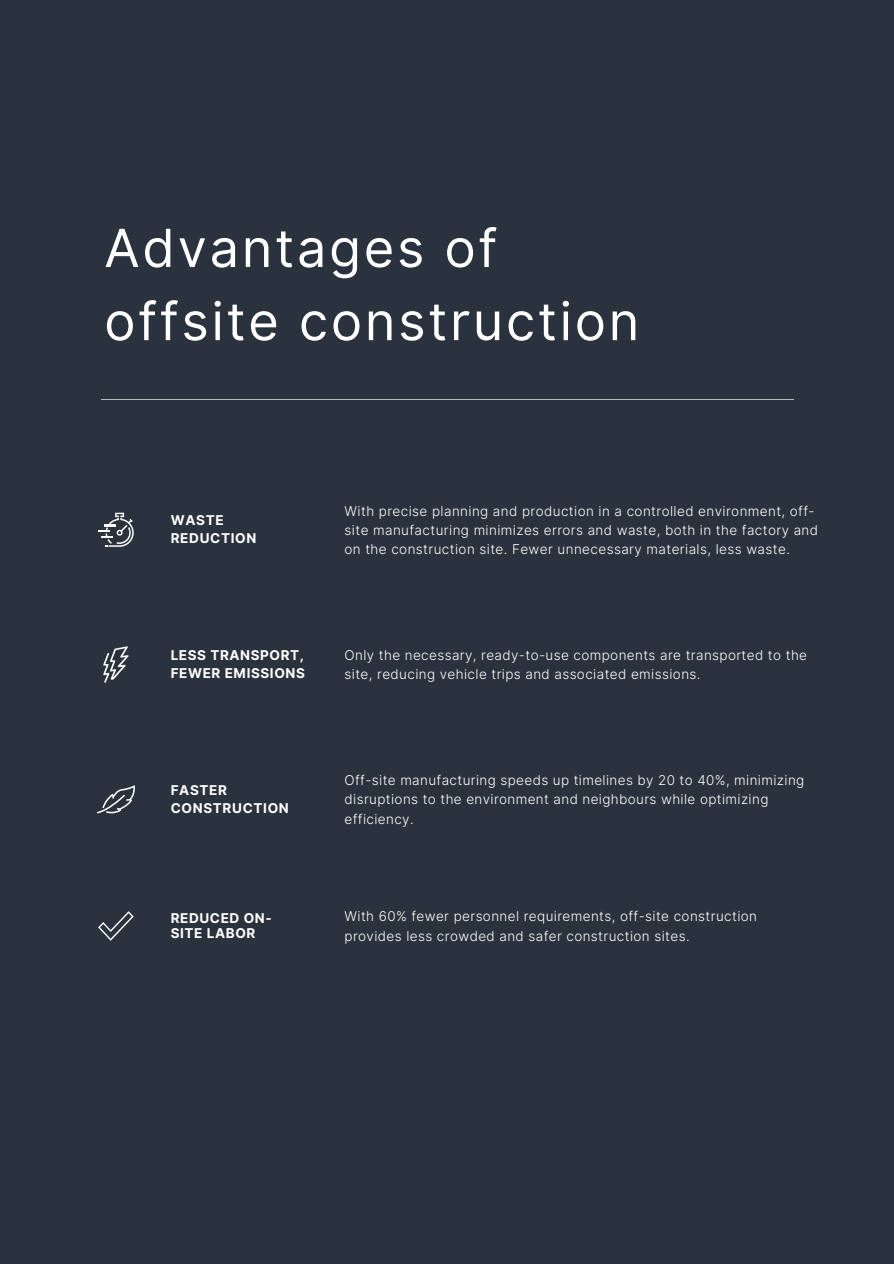
<style>
.page{position:relative;width:894px;height:1264px;background:#fff}
.page>*{position:absolute;margin:0;border:0;box-sizing:border-box;transform-origin:0 0}
.t1{font:52.5px/73.2px "Inter";letter-spacing:.05em;color:#fff}
.t2{font:300 13.5px/19.2px "Inter";letter-spacing:.03em;color:#fff}
.t3{font:700 13.5px/18px "Inter";letter-spacing:.045em;color:#fff}
</style>
<div class="page">
<div style="left:0;top:0;width:893px;height:1263px;background:#29323d"></div>
<hr style="left:101px;top:399px;width:692px;height:1px;background:#fff">
<svg style="left:98px;top:911px;width:36px;height:29px"></svg>
<svg style="left:97px;top:785px;width:38px;height:28px"></svg>
<svg style="left:103px;top:646px;width:25px;height:36px"></svg>
<svg style="left:98px;top:512px;width:36px;height:35px"></svg>
<h1 class="t1" style="left:104px;top:211px;width:536px">Advantages of offsite construction</h1>
<h2 class="t3" style="left:171px;top:511px;width:87px">WASTE<br>REDUCTION</h2>
<p class="t2" style="left:344px;top:501px;width:475px">With precise planning and production in a controlled environment, off&shy;site manufacturing minimizes errors and waste, both in the factory and on the construction site. Fewer unnecessary materials, less waste.</p>
<h2 class="t3" style="left:171px;top:646px;width:136px">LESS TRANSPORT,<br>FEWER EMISSIONS</h2>
<p class="t2" style="left:344px;top:645px;width:464px">Only the necessary, ready-to-use components are transported to the site, reducing vehicle trips and associated emissions.</p>
<h2 class="t3" style="left:171px;top:781px;width:120px">FASTER<br>CONSTRUCTION</h2>
<p class="t2" style="left:344px;top:770px;width:461px">Off-site manufacturing speeds up timelines by 20 to 40%, minimizing disruptions to the environment and neighbours while optimizing efficiency.</p>
<h2 class="t3" style="left:171px;top:909px;width:103px;line-height:15.8px">REDUCED ON-<br>SITE LABOR</h2>
<p class="t2" style="left:344px;top:907px;width:414px">With 60% fewer personnel requirements, off-site construction provides less crowded and safer construction sites.</p>
</div>
